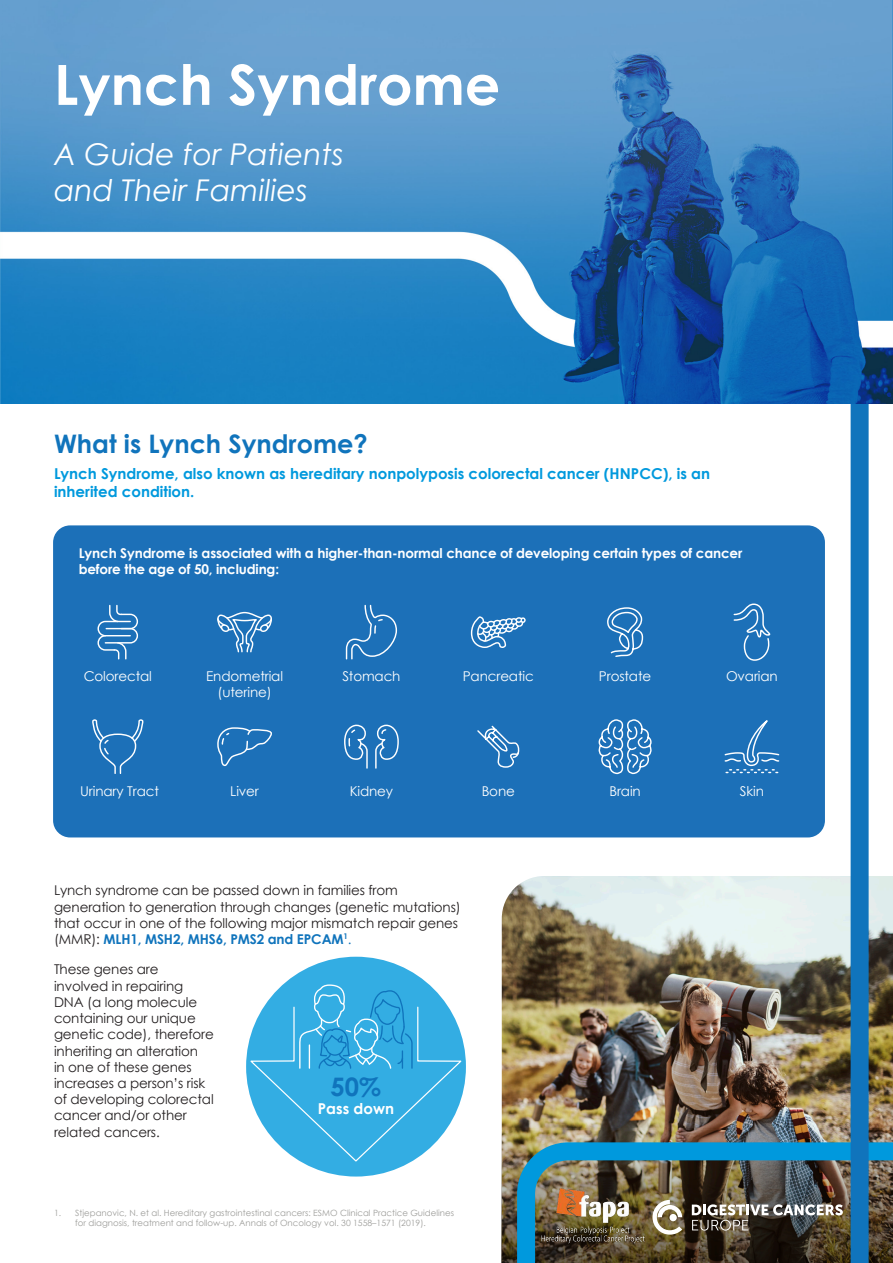
<style>
.page{position:relative;width:893px;height:1263px;background:#fff}
.page>*{position:absolute;margin:0;border:0;box-sizing:border-box;transform-origin:0 0}
.t1{font:700 55.5px "Century Gothic";color:#fff}
.t2{font:italic 30px/36px "Century Gothic";color:#fff}
.t3{font:700 25.5px "Century Gothic";color:#1074bc}
.t4{font:700 15px/18px "Century Gothic";color:#09d}
.t5{font:700 15px "Century Gothic";color:#fff}
.t6{font:13.5px/16.2px "Century Gothic";letter-spacing:-.01em;color:#231f20}
.t7{font:700 13.5px/16.2px "Century Gothic";letter-spacing:-.01em;color:#fff}
.t8{font:13.5px/16.2px "Century Gothic";letter-spacing:-.01em;color:#fff;text-align:center}
.t9{font:8.7px/10.4px "Century Gothic";color:#9e9e9b}
.s1{font-weight:700;color:#1074bc}
.s2{color:#1074bc}
</style>
<div class="page">
<img style="left:502px;top:876px;width:391px;height:253px">
<img style="left:502px;top:1129px;width:391px;height:134px">
<img style="left:508px;top:1133px;width:385px;height:130px">
<div style="left:851px;top:287px;width:18px;height:976px;background:#1074bc"></div>
<img style="left:0;top:0;width:893px;height:404px">
<img style="left:692px;top:1204px;width:151px;height:26px">
<svg style="left:652px;top:1200px;width:30px;height:34px"></svg>
<div style="left:669px;top:1214px;width:8px;height:7px;background:#fff;border-radius:50%"></div>
<div style="left:246px;top:957px;width:220px;height:219px;background:#33ade3;border-radius:50%"></div>
<svg style="left:250px;top:984px;width:212px;height:179px"></svg>
<div style="left:53px;top:525px;width:772px;height:312px;background:#1c70b8;border-radius:17px"></div>
<svg style="left:97px;top:604px;width:42px;height:56px"></svg>
<svg style="left:217px;top:611px;width:55px;height:42px"></svg>
<svg style="left:345px;top:604px;width:53px;height:56px"></svg>
<svg style="left:470px;top:616px;width:56px;height:32px"></svg>
<svg style="left:607px;top:607px;width:37px;height:50px"></svg>
<svg style="left:733px;top:603px;width:38px;height:58px"></svg>
<svg style="left:92px;top:719px;width:52px;height:55px"></svg>
<svg style="left:217px;top:727px;width:55px;height:40px"></svg>
<svg style="left:375px;top:724px;width:24px;height:45px"></svg>
<svg style="left:344px;top:724px;width:24px;height:45px"></svg>
<svg style="left:477px;top:725px;width:43px;height:43px"></svg>
<svg style="left:598px;top:720px;width:54px;height:55px"></svg>
<svg style="left:724px;top:720px;width:56px;height:53px"></svg>
<img style="left:540px;top:1174px;width:104px;height:75px">
<h1 class="t1" style="left:54px;top:63px;width:448px">Lynch Syndrome</h1>
<h2 class="t2" style="left:54px;top:136px;width:291px">A Guide for Patients and Their Families</h2>
<h3 class="t3" style="left:54px;top:433px;width:315px">What is Lynch Syndrome?</h3>
<p class="t4" style="left:54px;top:466px;width:658px">Lynch Syndrome, also known as hereditary nonpolyposis colorectal cancer (HNPCC), is an inherited condition.</p>
<p class="t7" style="left:79px;top:546px;width:665px">Lynch Syndrome is associated with a higher-than-normal chance of developing certain types of cancer before the age of 50, including:</p>
<p class="t8" style="left:84px;top:669px;width:70px">Colorectal</p>
<p class="t8" style="left:206px;top:669px;width:78px">Endometrial (uterine)</p>
<p class="t8" style="left:342px;top:669px;width:60px">Stomach</p>
<p class="t8" style="left:463px;top:669px;width:73px">Pancreatic</p>
<p class="t8" style="left:599px;top:669px;width:54px">Prostate</p>
<p class="t8" style="left:726px;top:669px;width:53px">Ovarian</p>
<p class="t8" style="left:80px;top:784px;width:80px">Urinary Tract</p>
<p class="t8" style="left:230px;top:784px;width:30px">Liver</p>
<p class="t8" style="left:350px;top:784px;width:45px">Kidney</p>
<p class="t8" style="left:482px;top:784px;width:35px">Bone</p>
<p class="t8" style="left:609px;top:784px;width:33px">Brain</p>
<p class="t8" style="left:740px;top:784px;width:26px">Skin</p>
<p class="t6" style="left:54px;top:883px;width:408px">Lynch syndrome can be passed down in families from generation to generation through changes (genetic mutations) that occur in one of the following major mismatch repair genes (MMR): <span class="s1">MLH1, MSH2, MHS6, PMS2 and EPCAM</span><sup>1</sup><span class="s2">.</span></p>
<p class="t6" style="left:54px;top:963px;width:161px">These genes are involved in repairing<br>DNA (a long molecule containing our unique genetic code), therefore inheriting an alteration<br>in one of these genes increases a person’s risk of developing colorectal cancer and/or other related cancers.</p>
<h3 class="t3" style="left:331px;top:1076px;width:52px">50%</h3>
<p class="t5" style="left:318px;top:1102px;width:78px">Pass down</p>
<p class="t9" style="left:75px;top:1208px;width:380px;text-indent:-21px">1. Stjepanovic, N. et al. Hereditary gastrointestinal cancers: ESMO Clinical Practice Guidelines for diagnosis, treatment and follow-up. Annals of Oncology vol. 30 1558–1571 (2019).</p>
</div>
